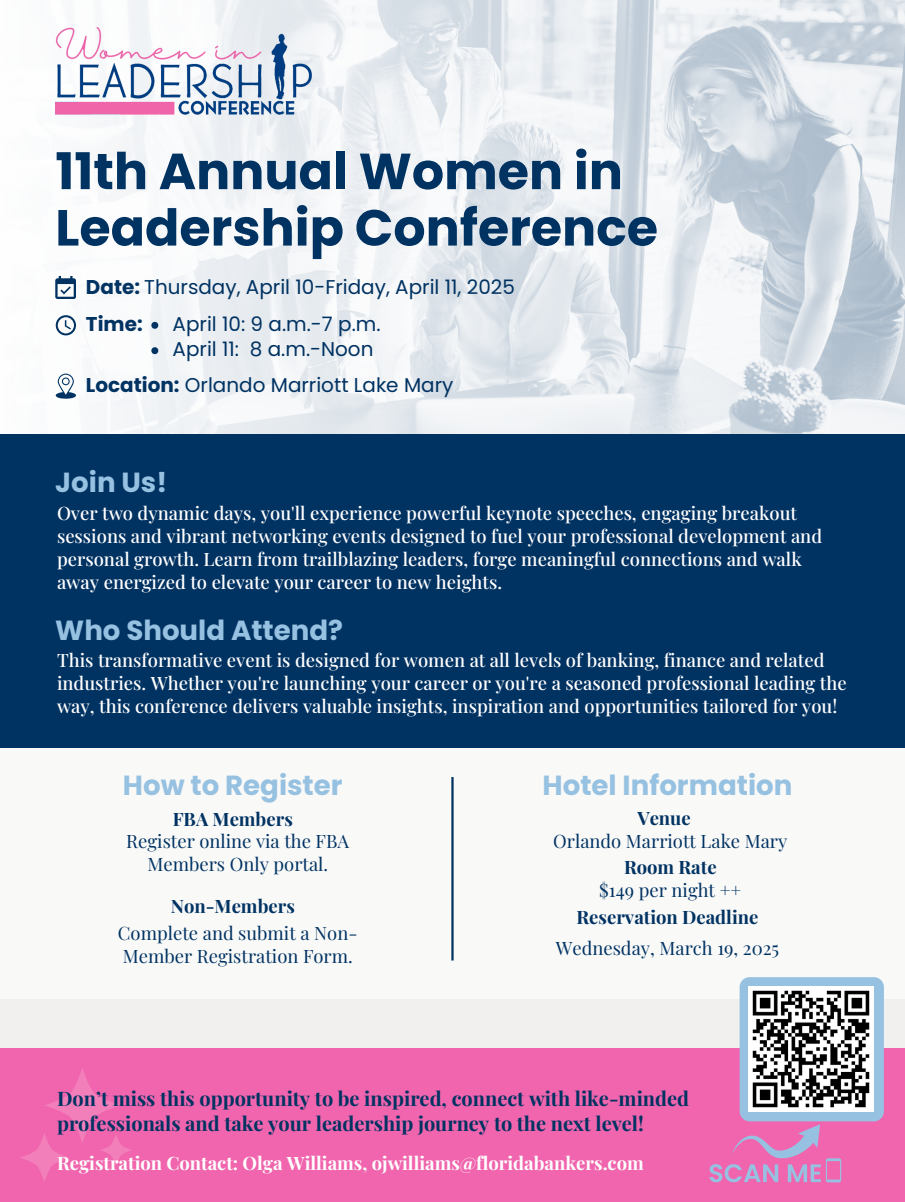
<style>
.page{position:relative;width:905px;height:1202px;background:#fff}
.page>*{position:absolute;margin:0;border:0;box-sizing:border-box;transform-origin:0 0}
.t1{font:700 50.7px/56.4px "Poppins";color:#003262}
.t2{font:700 27.6px "Poppins";color:#96c1e1}
.t3{font:700 19.95px/25.3px "Playfair Display";color:#003262}
.t4{font:19.95px "Poppins";color:#003262}
.t5{font:700 19.95px "Poppins";color:#003262}
.t6{font:500 18.45px/23px "Playfair Display";color:#fff}
.t7{font:18.45px/23px "Playfair Display";color:#003262;text-align:center}
.t8{font:700 18.45px "Playfair Display";color:#fff}
.t9{font:700 18.45px "Playfair Display";color:#003262}
.s1{font-weight:700}
</style>
<div class="page">
<svg style="left:55px;top:0;width:849px;height:434px"></svg>
<svg style="left:55px;top:276px;width:20px;height:22px"></svg>
<svg style="left:56px;top:373px;width:20px;height:26px"></svg>
<img style="left:55px;top:28px;width:257px;height:86px">
<svg style="left:56px;top:315px;width:20px;height:20px"></svg>
<div style="left:0;top:734px;width:904px;height:284px;background:#f9f9f8"></div>
<div style="left:0;top:434px;width:904px;height:314px;background:#003262"></div>
<hr style="left:451px;top:777px;width:2px;height:183px;background:#003262">
<div style="left:0;top:1043px;width:904px;height:158px;background:#f065ad"></div>
<div style="left:0;top:999px;width:904px;height:49px;background:#f2f0ef"></div>
<svg style="left:20px;top:1068px;width:111px;height:114px"></svg>
<svg style="left:709px;top:977px;width:174px;height:205px"></svg>
<svg style="left:151px;top:322px;width:7px;height:7px"></svg>
<svg style="left:151px;top:347px;width:7px;height:7px"></svg>
<p class="t1" style="left:55px;top:143px;width:604px">11th Annual Women in<br>Leadership Conference</p>
<p class="t4" style="left:86px;top:273px;width:430px"><span class="s1">Date:</span> Thursday, April 10-Friday, April 11, 2025</p>
<p class="t4" style="left:173px;top:310px;width:209px">April 10: 9 a.m.-7 p.m.</p>
<h1 class="t4" style="left:173px;top:335px;width:202px">April 11: 8 a.m.-Noon</h1>
<p class="t5" style="left:86px;top:310px;width:58px">Time:</p>
<p class="t4" style="left:86px;top:371px;width:369px"><span class="s1">Location:</span> Orlando Marriott Lake Mary</p>
<p class="t2" style="left:55px;top:463px;width:113px">Join Us!</p>
<h3 class="t6" style="left:57px;top:500px;width:766px">Over two dynamic days, you'll experience powerful keynote speeches, engaging breakout sessions and vibrant networking events designed to fuel your professional development and personal growth. Learn from trailblazing leaders, forge meaningful connections and walk away energized to elevate your career to new heights.</h3>
<p class="t2" style="left:55px;top:611px;width:289px">Who Should Attend?</p>
<p class="t6" style="left:57px;top:648px;width:791px">This transformative event is designed for women at all levels of banking, finance and related industries. Whether you're launching your career or you're a seasoned professional leading the way, this conference delivers valuable insights, inspiration and opportunities tailored for you!</p>
<p class="t2" style="left:123px;top:765px;width:221px">How to Register</p>
<h2 class="t2" style="left:542px;top:765px;width:251px">Hotel Information</h2>
<h3 class="t9" style="left:173px;top:806px;width:122px">FBA Members</h3>
<h2 class="t9" style="left:637px;top:805px;width:55px">Venue</h2>
<h3 class="t9" style="left:624px;top:853px;width:94px">Room Rate</h3>
<h2 class="t9" style="left:171px;top:892px;width:126px">Non-Members</h2>
<p class="t7" style="left:126px;top:829px;width:224px">Register online via the FBA<br>Members Only portal.</p>
<p class="t7" style="left:553px;top:829px;width:236px">Orlando Marriott Lake Mary</p>
<p class="t7" style="left:599px;top:877px;width:143px">$149 per night ++</p>
<p class="t7" style="left:118px;top:920px;width:241px;text-align:left">Complete and submit a Non-<br>Member Registration Form.</p>
<p class="t9" style="left:576px;top:903px;width:183px">Reservation Deadline</p>
<h2 class="t7" style="left:555px;top:936px;width:225px">Wednesday, March 19, 2025</h2>
<p class="t3" style="left:57px;top:1084px;width:633px">Don’t miss this opportunity to be inspired, connect with like-minded professionals and take your leadership journey to the next level!</p>
<p class="t8" style="left:57px;top:1150px;width:588px">Registration Contact: Olga Williams, ojwilliams@floridabankers.com</p>
</div>
